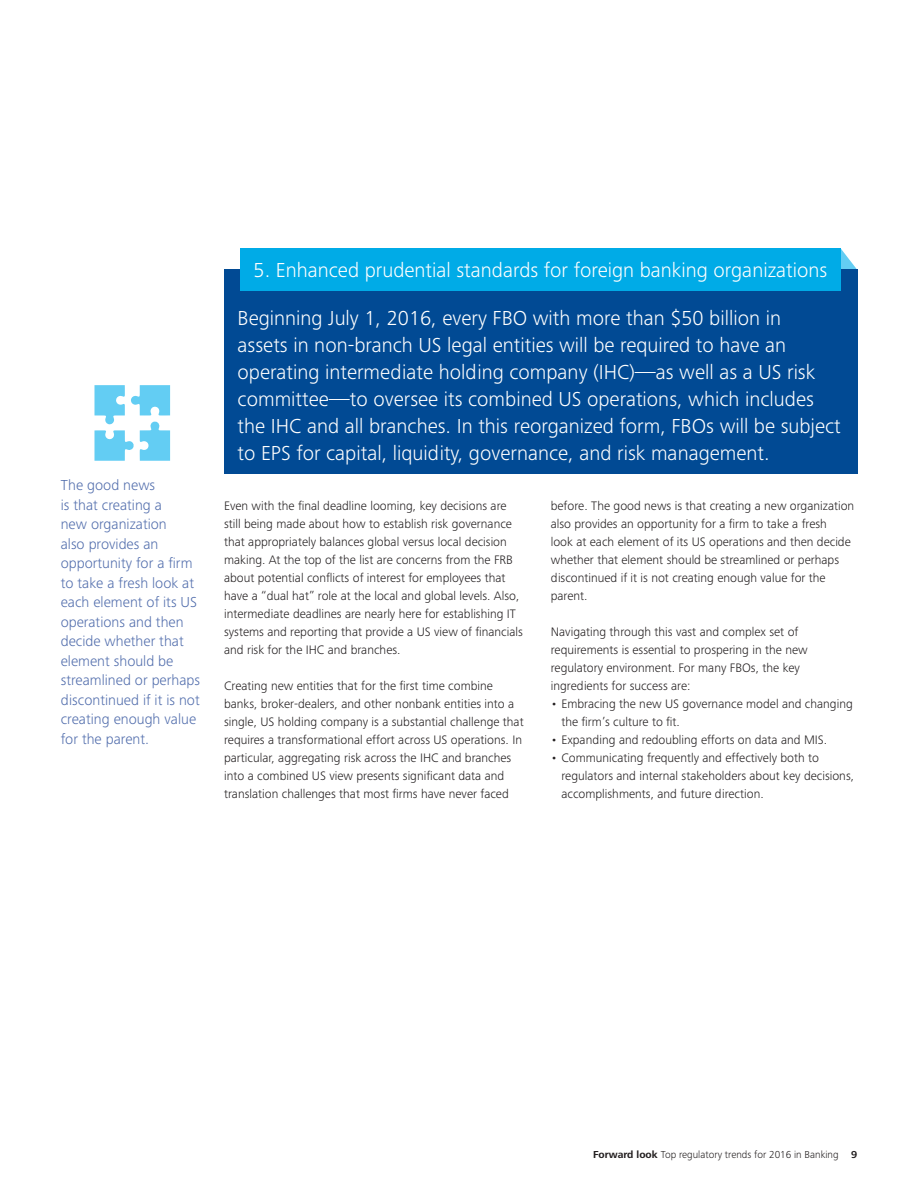
<style>
.page{position:relative;width:918px;height:1188px;background:#fff}
.page>*{position:absolute;margin:0;border:0;box-sizing:border-box;transform-origin:0 0}
.Body_styles_Body_cop{font:300 21px/27px "Frutiger Next Pro";color:#fff}
.Pullout{font:300 15px/19.5px "Frutiger Next Pro";color:#516dac}
.Body_styles_Bullet_c{font:300 12.75px/18px "Frutiger Next Pro";color:#231f20}
.t1{font:300 10.5px "Frutiger Next Pro";color:#231f20}
.s1{font-weight:700}
</style>
<div class="page">
<svg style="left:841px;top:249px;width:16px;height:21px"></svg>
<div style="left:224px;top:270px;width:633px;height:204px;background:#014a94"></div>
<div style="left:240px;top:249px;width:601px;height:42px;background:#00abe7"></div>
<svg style="left:94px;top:385px;width:76px;height:76px"></svg>
<p class="Pullout" style="left:61px;top:475px;width:141px">The good news<br>is that creating a<br>new organization<br>also provides an opportunity for a firm to take a fresh look at each element of its US operations and then decide whether that element should be streamlined or perhaps discontinued if it is not creating enough value for the parent.</p>
<p class="Body_styles_Body_cop" style="left:254px;top:257px;width:575px">5. Enhanced prudential standards for foreign banking organizations</p>
<p class="Body_styles_Body_cop" style="left:238px;top:305px;width:605px">Beginning July 1, 2016, every FBO with more than $50 billion in<br>assets in non-branch US legal entities will be required to have an operating intermediate holding company (IHC)—as well as a US risk committee—to oversee its combined US operations, which includes the IHC and all branches. In this reorganized form, FBOs will be subject to EPS for capital, liquidity, governance, and risk management.</p>
<p class="Body_styles_Bullet_c" style="left:224px;top:496px;width:300px">Even with the final deadline looming, key decisions are still being made about how to establish risk governance that appropriately balances global versus local decision making. At the top of the list are concerns from the FRB about potential conflicts of interest for employees that have a “dual hat” role at the local and global levels. Also, intermediate deadlines are nearly here for establishing IT systems and reporting that provide a US view of financials and risk for the IHC and branches.</p>
<p class="Body_styles_Bullet_c" style="left:224px;top:676px;width:301px">Creating new entities that for the first time combine banks, broker-dealers, and other nonbank entities into a single, US holding company is a substantial challenge that requires a transformational effort across US operations. In particular, aggregating risk across the IHC and branches into a combined US view presents significant data and translation challenges that most firms have never faced</p>
<p class="Body_styles_Bullet_c" style="left:551px;top:496px;width:305px">before. The good news is that creating a new organization also provides an opportunity for a firm to take a fresh<br>look at each element of its US operations and then decide whether that element should be streamlined or perhaps discontinued if it is not creating enough value for the parent.</p>
<p class="Body_styles_Bullet_c" style="left:551px;top:622px;width:258px">Navigating through this vast and complex set of requirements is essential to prospering in the new regulatory environment. For many FBOs, the key ingredients for success are:</p>
<p class="Body_styles_Bullet_c" style="left:561px;top:694px;width:293px;text-indent:-11px">• Embracing the new US governance model and changing the firm’s culture to fit.</p>
<p class="Body_styles_Bullet_c" style="left:551px;top:730px;width:278px">• Expanding and redoubling efforts on data and MIS.</p>
<p class="Body_styles_Bullet_c" style="left:561px;top:748px;width:294px;text-indent:-11px">• Communicating frequently and effectively both to regulators and internal stakeholders about key decisions, accomplishments, and future direction.</p>
<p class="t1" style="left:593px;top:1148px;width:266px"><span class="s1">Forward look</span> Top regulatory trends for 2016 in Banking <span class="s1">9</span></p>
</div>
